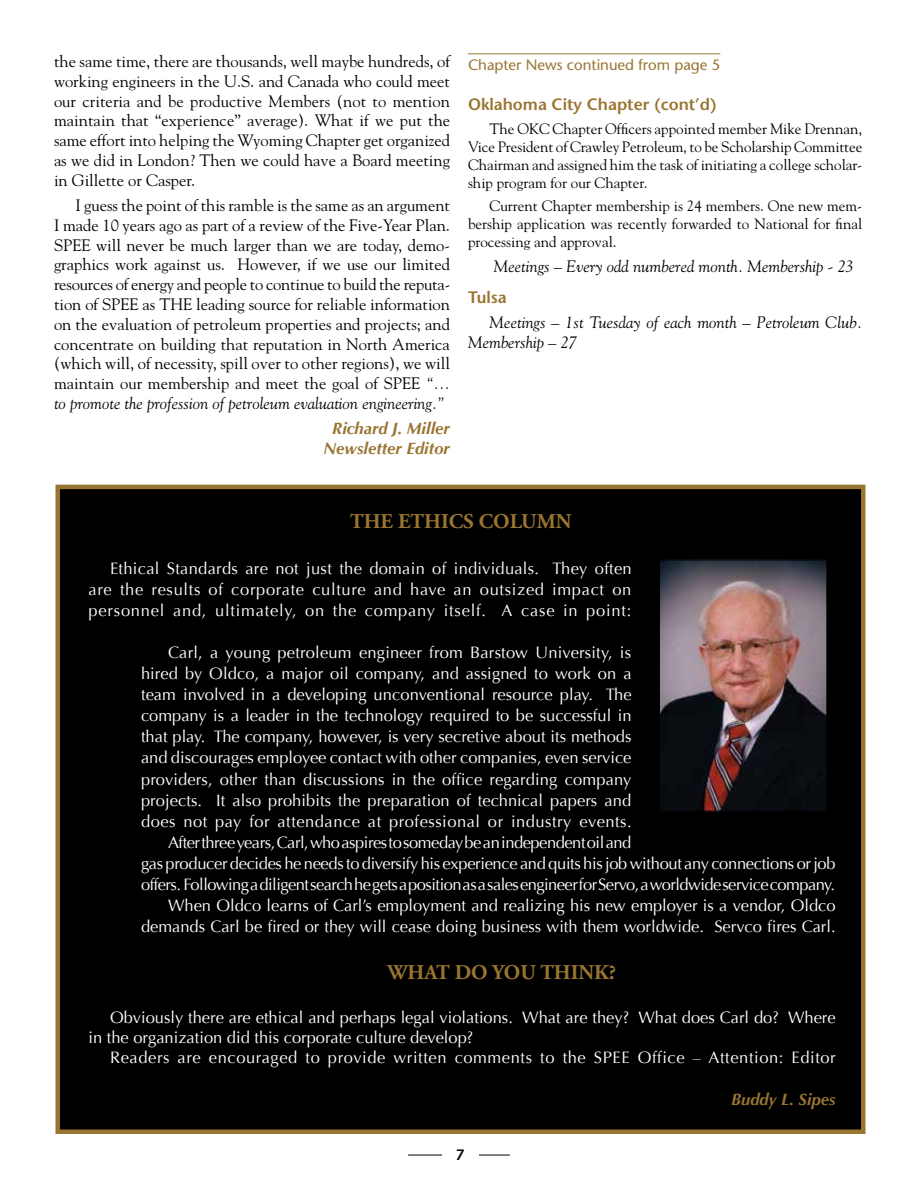
<style>
.page{position:relative;width:918px;height:1188px;background:#fff}
.page>*{position:absolute;margin:0;border:0;box-sizing:border-box;transform-origin:0 0}
.t1{font:700 21px "Adobe Garamond Pro";color:#997531}
.t2{font:16.5px/21px "Optima";color:#fff;text-align:justify}
.t3{font:16.5px/19.8px "Goudy";color:#000;text-align:justify}
.t4{font:16.5px "Optima";letter-spacing:-.03em;color:#fff}
.t5{font:italic 16.5px/19.8px "Goudy";color:#000}
.t6{font:16.5px "Optima";letter-spacing:-.02em;color:#fff}
.t7{font:16.5px "Optima";letter-spacing:.035em;color:#fff}
.t8{font:16.5px "Optima";letter-spacing:.03em;color:#fff}
.t9{font:italic 700 16.5px/19.8px "Optima";color:#997531;text-align:center}
.t10{font:600 16.5px "Stone Sans";color:#997531}
.t11{font:15px/18px "Goudy";color:#000;text-align:justify}
.t12{font:15px "Stone Sans";color:#997531}
.t13{font:600 15px "Stone Sans";color:#000}
.s1{font-style:italic}
</style>
<div class="page">
<hr style="left:408px;top:1155px;width:102px;height:1px;background:#000">
<div style="left:442px;top:1146px;width:37px;height:20px;background:#fff"></div>
<div style="left:58px;top:487px;width:805px;height:645px;background:#000"></div>
<div style="left:56px;top:485px;width:810px;height:649px;border:4px solid #997531"></div>
<img style="left:661px;top:561px;width:164px;height:249px">
<div style="left:659px;top:559px;width:168px;height:253px;border:1px solid #000"></div>
<hr style="left:468px;top:53px;width:252px;height:1px;background:#997531">
<p class="t3" style="left:54px;top:51px;width:398px">the same time, there are thousands, well maybe hundreds, of working engineers in the U.S. and Canada who could meet our criteria and be productive Members (not to mention maintain that “experience” average). What if we put the same effort into helping the Wyoming Chapter get organized as we did in London? Then we could have a Board meeting in Gillette or Casper.</p>
<p class="t3" style="left:54px;top:195px;width:398px;text-indent:22px">I guess the point of this ramble is the same as an argument I made 10 years ago as part of a review of the Five-Year Plan.<br>SPEE will never be much larger than we are today, demo&shy;graphics work against us. However, if we use our limited resources of energy and people to continue to build the reputa&shy;tion of SPEE as THE leading source for reliable information on the evaluation of petroleum properties and projects; and concentrate on building that reputation in North America (which will, of necessity, spill over to other regions), we will maintain our membership and meet the goal of SPEE <span class="s1">“... to promote the profession of petroleum evaluation engineering.”</span></p>
<p class="t9" style="left:323px;top:419px;width:128px">Richard J. Miller<br>Newsletter Editor</p>
<p class="t12" style="left:468px;top:56px;width:254px">Chapter News continued from page 5</p>
<p class="t10" style="left:468px;top:94px;width:250px">Oklahoma City Chapter (cont’d)</p>
<p class="t11" style="left:468px;top:119px;width:396px;text-indent:22px">The OKC Chapter Officers appointed member Mike Drennan, Vice President of Crawley Petroleum, to be Scholarship Committee Chairman and assigned him the task of initiating a college scholar&shy;ship program for our Chapter.</p>
<p class="t11" style="left:468px;top:196px;width:396px;text-indent:22px">Current Chapter membership is 24 members. One new mem&shy;bership application was recently forwarded to National for final processing and approval.</p>
<p class="t5" style="left:494px;top:256px;width:362px">Meetings – Every odd numbered month. Membership - 23</p>
<p class="t10" style="left:468px;top:287px;width:40px">Tulsa</p>
<p class="t5" style="left:468px;top:312px;width:396px;text-indent:22px">Meetings – 1st Tuesday of each month – Petroleum Club.<br>Membership – 27</p>
<p class="t1" style="left:350px;top:509px;width:223px">THE ETHICS COLUMN</p>
<p class="t2" style="left:89px;top:559px;width:545px;text-indent:22px">Ethical Standards are not just the domain of individuals. They often are the results of corporate culture and have an outsized impact on personnel and, ultimately, on the company itself. A case in point:</p>
<p class="t2" style="left:168px;top:643px;width:465px">Carl, a young petroleum engineer from Barstow University, is</p>
<p class="t2" style="left:141px;top:664px;width:492px">hired by Oldco, a major oil company, and assigned to work on a</p>
<p class="t2" style="left:141px;top:685px;width:492px">team involved in a developing unconventional resource play. The</p>
<p class="t2" style="left:141px;top:706px;width:492px">company is a leader in the technology required to be successful in</p>
<p class="t2" style="left:141px;top:727px;width:492px">that play. The company, however, is very secretive about its methods</p>
<p class="t2" style="left:141px;top:748px;width:492px">and discourages employee contact with other companies, even service</p>
<p class="t2" style="left:141px;top:769px;width:492px">providers, other than discussions in the office regarding company</p>
<p class="t2" style="left:141px;top:790px;width:492px">projects. It also prohibits the preparation of technical papers and</p>
<p class="t8" style="left:141px;top:811px;width:492px">does not pay for attendance at professional or industry events.</p>
<p class="t4" style="left:168px;top:832px;width:465px">After three years, Carl, who aspires to someday be an independent oil and</p>
<p class="t6" style="left:141px;top:853px;width:696px">gas producer decides he needs to diversify his experience and quits his job without any connections or job</p>
<p class="t4" style="left:141px;top:874px;width:696px">offers. Following a diligent search he gets a position as a sales engineer for Servo, a worldwide service company.</p>
<p class="t2" style="left:168px;top:895px;width:669px">When Oldco learns of Carl’s employment and realizing his new employer is a vendor, Oldco</p>
<p class="t2" style="left:141px;top:916px;width:696px">demands Carl be fired or they will cease doing business with them worldwide. Servco fires Carl.</p>
<p class="t1" style="left:387px;top:961px;width:230px">WHAT DO YOU THINK?</p>
<p class="t2" style="left:89px;top:1008px;width:749px;line-height:19.8px;text-indent:22px">Obviously there are ethical and perhaps legal violations. What are they? What does Carl do? Where in the organization did this corporate culture develop?</p>
<p class="t7" style="left:110px;top:1048px;width:727px">Readers are encouraged to provide written comments to the SPEE Office – Attention: Editor</p>
<p class="t9" style="left:731px;top:1090px;width:106px">Buddy L. Sipes</p>
<p class="t13" style="left:456px;top:1145px;width:10px">7</p>
</div>
